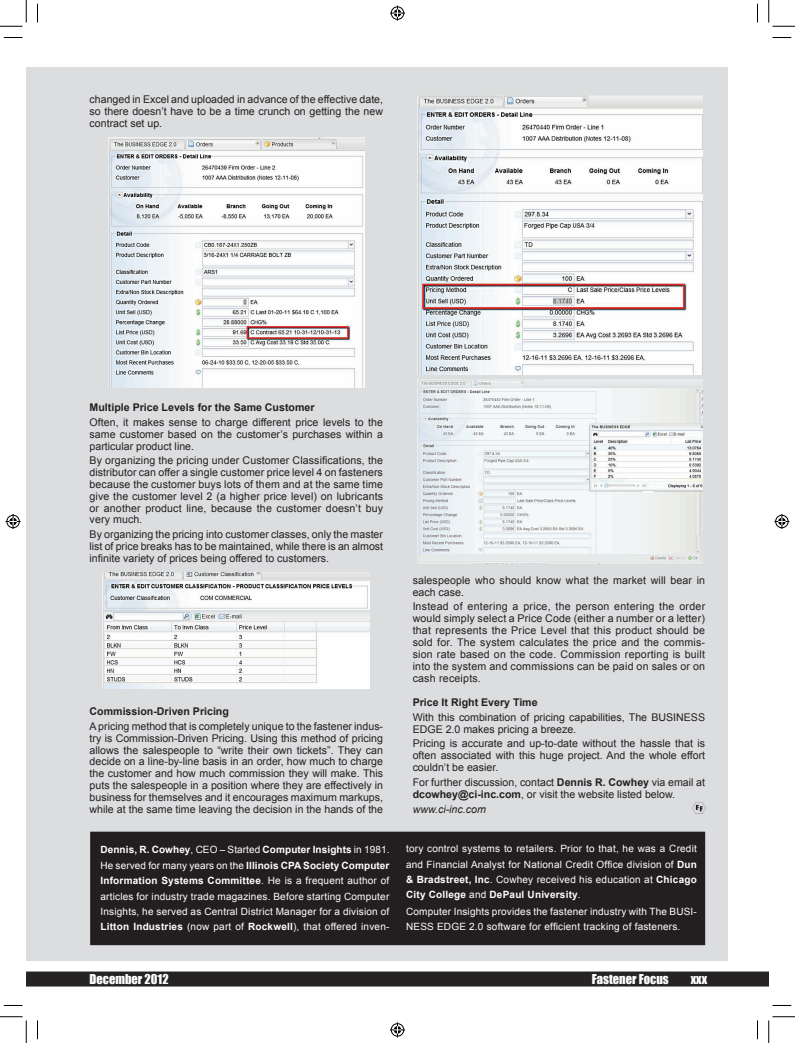
<style>
.page{position:relative;width:795px;height:1043px;background:#fff}
.page>*{position:absolute;margin:0;border:0;box-sizing:border-box;transform-origin:0 0}
.t1{font:12.5px "Impact";color:#fff}
.t2{font:10.62px/11.9px "Arial";color:#231f20;text-align:justify}
.t3{font:700 10.62px "Arial";color:#231f20}
.t4{font:italic 10.62px "Arial";color:#231f20}
.t5{font:10px/15.4px "Arial";letter-spacing:.02em;color:#fff;text-align:justify}
.s1{font-weight:700}
</style>
<div class="page">
<div style="left:26px;top:67px;width:702px;height:893px;background:#dcdddf"></div>
<svg style="left:692px;top:802px;width:13px;height:12px"></svg>
<div style="left:91px;top:832px;width:614px;height:112px;background:#231f20"></div>
<div style="left:90px;top:831px;width:615px;height:114px;border:1px solid #231f20"></div>
<div style="left:26px;top:971px;width:743px;height:15px;background:#262324"></div>
<img style="left:108px;top:137px;width:256px;height:251px">
<img style="left:103px;top:572px;width:267px;height:116px">
<img style="left:417px;top:96px;width:285px;height:278px">
<img style="left:417px;top:379px;width:285px;height:185px">
<svg style="left:4px;top:37px;width:18px;height:1px"></svg>
<svg style="left:773px;top:37px;width:18px;height:1px"></svg>
<svg style="left:4px;top:1005px;width:18px;height:1px"></svg>
<svg style="left:773px;top:1005px;width:18px;height:1px"></svg>
<svg style="left:37px;top:4px;width:1px;height:18px"></svg>
<svg style="left:37px;top:1020px;width:1px;height:19px"></svg>
<svg style="left:757px;top:4px;width:1px;height:18px"></svg>
<svg style="left:757px;top:1020px;width:1px;height:19px"></svg>
<svg style="left:0;top:0;width:27px;height:27px"></svg>
<svg style="left:0;top:1016px;width:27px;height:26px"></svg>
<svg style="left:769px;top:0;width:26px;height:27px"></svg>
<svg style="left:769px;top:1016px;width:26px;height:26px"></svg>
<svg style="left:390px;top:6px;width:15px;height:15px"></svg>
<svg style="left:390px;top:1022px;width:15px;height:15px"></svg>
<svg style="left:6px;top:514px;width:15px;height:15px"></svg>
<svg style="left:774px;top:514px;width:15px;height:15px"></svg>
<p class="t2" style="left:90px;top:94px;width:295px">changed in Excel and uploaded in advance of the effective date, so there doesn’t have to be a time crunch on getting the new contract set up.</p>
<p class="t3" style="left:90px;top:400px;width:226px">Multiple Price Levels for the Same Customer</p>
<p class="t2" style="left:90px;top:416px;width:295px">Often, it makes sense to charge different price levels to the same customer based on the customer’s purchases within a particular product line.</p>
<p class="t2" style="left:90px;top:454px;width:295px">By organizing the pricing under Customer Classifications, the distributor can offer a single customer price level 4 on fasteners because the customer buys lots of them and at the same time give the customer level 2 (a higher price level) on lubricants or another product line, because the customer doesn’t buy very much.</p>
<p class="t2" style="left:90px;top:528px;width:295px">By organizing the pricing into customer classes, only the master list of price breaks has to be maintained, while there is an almost infinite variety of prices being offered to customers.</p>
<p class="t3" style="left:90px;top:704px;width:141px">Commission-Driven Pricing</p>
<p class="t2" style="left:90px;top:720px;width:295px">A pricing method that is completely unique to the fastener indus&shy;try is Commission-Driven Pricing. Using this method of pricing allows the salespeople to “write their own tickets”. They can decide on a line-by-line basis in an order, how much to charge the customer and how much commission they will make. This puts the salespeople in a position where they are effectively in business for themselves and it encourages maximum markups, while at the same time leaving the decision in the hands of the</p>
<p class="t2" style="left:413px;top:574px;width:294px">salespeople who should know what the market will bear in each case.</p>
<p class="t2" style="left:413px;top:601px;width:294px">Instead of entering a price, the person entering the order would simply select a Price Code (either a number or a letter) that represents the Price Level that this product should be sold for. The system calculates the price and the commis&shy;sion rate based on the code. Commission reporting is built into the system and commissions can be paid on sales or on cash receipts.</p>
<p class="t3" style="left:413px;top:695px;width:126px">Price It Right Every Time</p>
<p class="t2" style="left:413px;top:711px;width:294px">With this combination of pricing capabilities, The BUSINESS<br>EDGE 2.0 makes pricing a breeze.</p>
<p class="t2" style="left:413px;top:737px;width:294px">Pricing is accurate and up-to-date without the hassle that is often associated with this huge project. And the whole effort couldn’t be easier.</p>
<p class="t2" style="left:413px;top:776px;width:294px">For further discussion, contact <span class="s1">Dennis R. Cowhey</span> via email at <span class="s1">dcowhey@ci-inc.com</span>, or visit the website listed below.</p>
<p class="t4" style="left:413px;top:802px;width:75px">www.ci-inc.com</p>
<p class="t5" style="left:100px;top:842px;width:291px"><span class="s1">Dennis, R. Cowhey</span>, CEO – Started <span class="s1">Computer Insights</span> in 1981.<br>He served for many years on the <span class="s1">Illinois CPA Society Computer Information Systems Committee</span>. He is a frequent author of articles for industry trade magazines. Before starting Computer Insights, he served as Central District Manager for a division of <span class="s1">Litton Industries</span> (now part of <span class="s1">Rockwell</span>), that offered inven-</p>
<p class="t5" style="left:406px;top:841px;width:292px">tory control systems to retailers. Prior to that, he was a Credit and Financial Analyst for National Credit Office division of <span class="s1">Dun &amp; Bradstreet, Inc</span>. Cowhey received his education at <span class="s1">Chicago City College</span> and <span class="s1">DePaul University</span>.</p>
<p class="t5" style="left:406px;top:903px;width:292px">Computer Insights provides the fastener industry with The BUSI-<br>NESS EDGE 2.0 software for efficient tracking of fasteners.</p>
<p class="t1" style="left:90px;top:969px;width:81px">December 2012</p>
<p class="t1" style="left:592px;top:969px;width:78px">Fastener Focus</p>
<p class="t1" style="left:691px;top:969px;width:18px">xxx</p>
</div>
